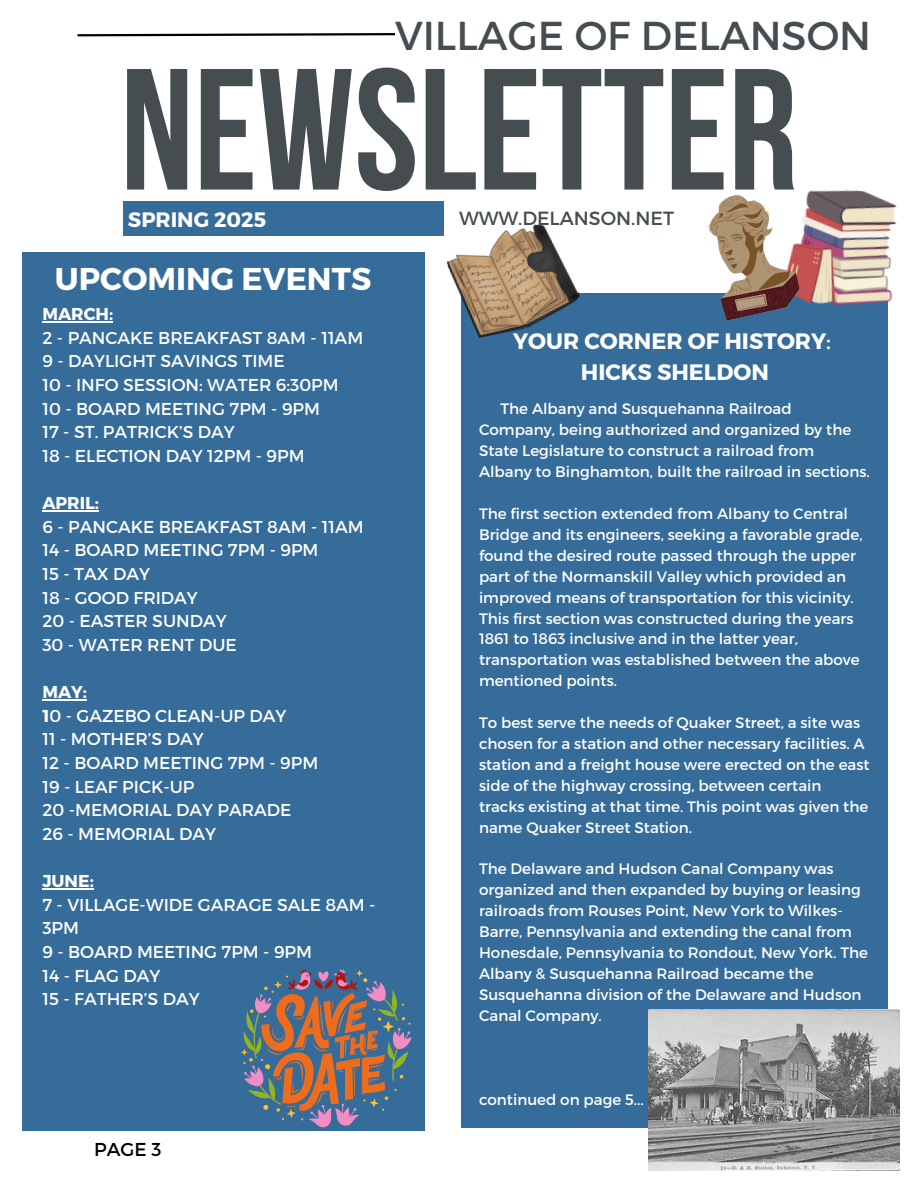
<style>
.page{position:relative;width:918px;height:1188px;background:#fff}
.page>*{position:absolute;margin:0;border:0;box-sizing:border-box;transform-origin:0 0}
.t1{font:172.35px "Bebas Neue Cyrillic";color:#464d50}
.t2{font:40.35px "Montserrat";color:#464d50}
.t3{font:700 31.5px "Montserrat";color:#fff}
.t4{font:700 22.35px/30.9px "Montserrat";color:#fff;text-align:center}
.t5{font:700 20.85px "Montserrat";color:#fff}
.t6{font:19.05px "Montserrat";color:#464d50}
.t7{font:18.6px "Montserrat";color:#000}
.t8{font:17.25px/23.7px "Montserrat";color:#fff}
.t9{font:15.15px/20.9px "Montserrat";color:#fff}
.s1{font-weight:700}
.s2{font-weight:400}
</style>
<div class="page">
<svg style="left:77px;top:33px;width:318px;height:4px"></svg>
<div style="left:123px;top:202px;width:320px;height:34px;background:#356c9a"></div>
<div style="left:22px;top:253px;width:403px;height:877px;background:#356c9a"></div>
<div style="left:462px;top:293px;width:426px;height:835px;background:#356c9a"></div>
<img style="left:443px;top:219px;width:137px;height:122px">
<img style="left:803px;top:189px;width:94px;height:116px">
<svg style="left:707px;top:195px;width:96px;height:126px"></svg>
<img style="left:649px;top:1010px;width:251px;height:161px">
<svg style="left:241px;top:969px;width:171px;height:158px"></svg>
<hr style="left:42px;top:321px;width:71px;height:1px;background:#fff">
<hr style="left:42px;top:510px;width:57px;height:1px;background:#fff">
<hr style="left:42px;top:699px;width:45px;height:1px;background:#fff">
<hr style="left:42px;top:888px;width:52px;height:1px;background:#fff">
<p class="t2" style="left:395px;top:9px;width:478px">VILLAGE OF DELANSON</p>
<h2 class="t1" style="left:120px;top:60px;width:679px">NEWSLETTER</h2>
<h6 class="t5" style="left:128px;top:206px;width:140px">SPRING 2025</h6>
<h6 class="t6" style="left:459px;top:206px;width:217px">WWW.DELANSON.NET</h6>
<p class="t3" style="left:55px;top:258px;width:318px">UPCOMING EVENTS</p>
<h6 class="t8" style="left:42px;top:301px;width:322px"><span class="s1">MARCH:<br></span>2 - PANCAKE BREAKFAST 8AM - 11AM<br>9 - DAYLIGHT SAVINGS TIME<br>10 - INFO SESSION: WATER 6:30PM<br>10 - BOARD MEETING 7PM - 9PM<br>17 - ST. PATRICK’S DAY<br>18 - ELECTION DAY 12PM - 9PM</h6>
<h6 class="t8" style="left:42px;top:490px;width:323px"><span class="s1">APRIL:<br></span>6 - PANCAKE BREAKFAST 8AM - 11AM<br>14 - BOARD MEETING 7PM - 9PM<br>15 - TAX DAY<br>18 - GOOD FRIDAY<br>20 - EASTER SUNDAY<br>30 - WATER RENT DUE</h6>
<h5 class="t8" style="left:42px;top:679px;width:277px"><span class="s1">MAY:<br>1</span>0 - GAZEBO CLEAN-UP DAY<br>11 - MOTHER’S DAY<br>12 - BOARD MEETING 7PM - 9PM<br>19 - LEAF PICK-UP<br>20 -MEMORIAL DAY PARADE<br>26 - MEMORIAL DAY</h5>
<p class="t8" style="left:42px;top:868px;width:335px"><span class="s1">JUNE:<br></span>7 - VILLAGE-WIDE GARAGE SALE 8AM -<br>3PM<br>9 - BOARD MEETING 7PM - 9PM<br>14 - FLAG DAY<br>15 - FATHER’S DAY</p>
<p class="t7" style="left:94px;top:1137px;width:69px">PAGE 3</p>
<p class="t4" style="left:513px;top:325px;width:319px">YOUR CORNER OF HISTORY<span class="s2">:<br></span>HICKS SHELDON</p>
<h1 class="t9" style="left:479px;top:398px;width:392px;text-indent:21px">The Albany and Susquehanna Railroad Company, being authorized and organized by the State Legislature to construct a railroad from Albany to Binghamton, built the railroad in sections.</h1>
<h4 class="t9" style="left:479px;top:502px;width:385px">The first section extended from Albany to Central Bridge and its engineers, seeking a favorable grade, found the desired route passed through the upper part of the Normanskill Valley which provided an improved means of transportation for this vicinity.<br>This first section was constructed during the years 1861 to 1863 inclusive and in the latter year, transportation was established between the above mentioned points.</h4>
<h6 class="t9" style="left:479px;top:712px;width:392px">To best serve the needs of Quaker Street, a site was chosen for a station and other necessary facilities. A station and a freight house were erected on the east side of the highway crossing, between certain tracks existing at that time. This point was given the name Quaker Street Station.</h6>
<p class="t9" style="left:479px;top:858px;width:391px">The Delaware and Hudson Canal Company was organized and then expanded by buying or leasing railroads from Rouses Point, New York to Wilkes-Barre, Pennsylvania and extending the canal from Honesdale, Pennsylvania to Rondout, New York. The Albany &amp; Susquehanna Railroad became the Susquehanna division of the Delaware and Hudson Canal Company.</p>
<p class="t9" style="left:479px;top:1088px;width:166px">continued on page 5...</p>
</div>
